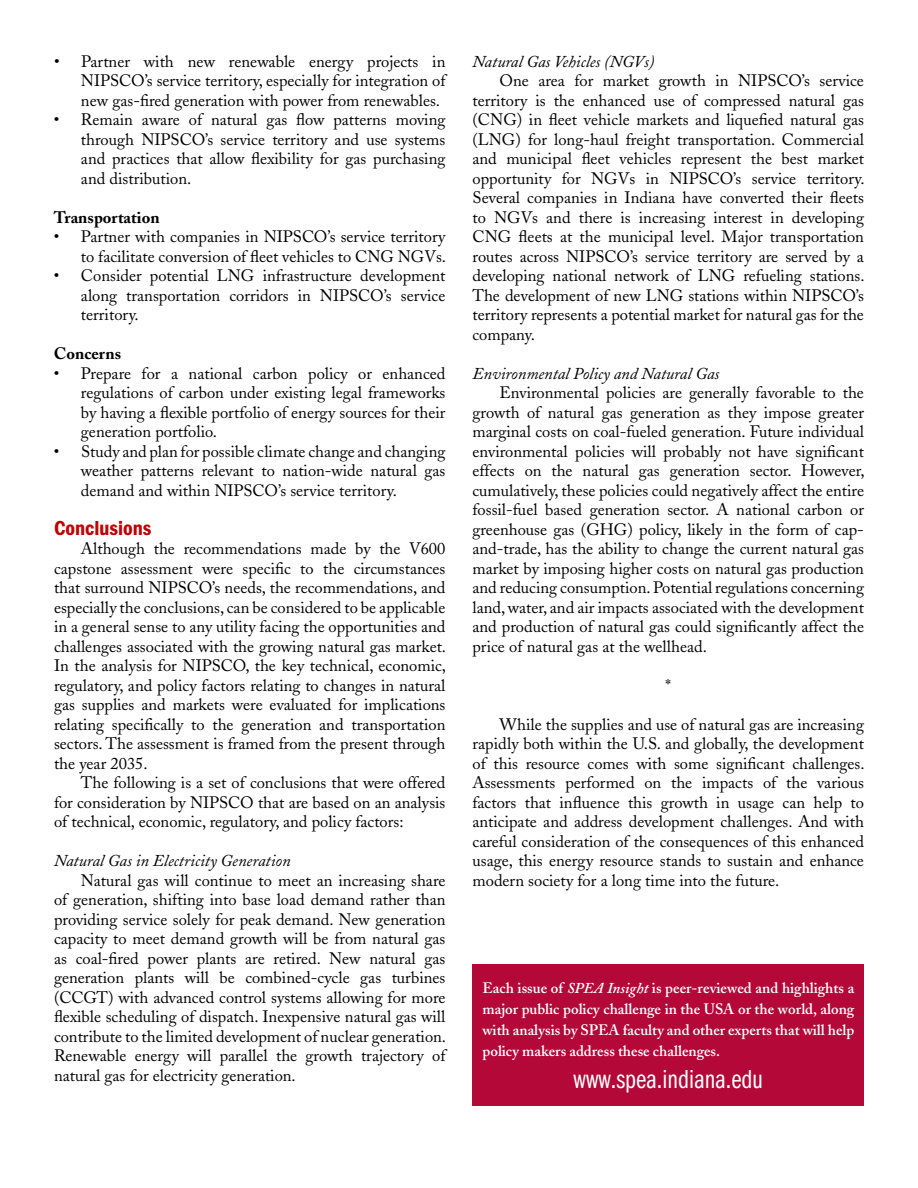
<style>
.page{position:relative;width:918px;height:1188px;background:#fff}
.page>*{position:absolute;margin:0;border:0;box-sizing:border-box;transform-origin:0 0}
.t1{font:27px "Franklin Gothic Book Cmpr";color:#fff}
.t2{font:600 condensed 21px "Franklin Gothic";color:#c00000}
.t3{font:16.5px/19.5px "Adobe Caslon";color:#000;text-align:justify}
.t4{font:italic 16.5px "Adobe Caslon";color:#000}
.t5{font:700 16.5px "Adobe Caslon";color:#000}
.t6{font:600 15px/21px "Adobe Caslon";color:#fff;text-align:justify}
.s1{font-style:italic}
</style>
<div class="page">
<div style="left:472px;top:964px;width:392px;height:142px;background:#b30838"></div>
<p class="t3" style="left:81px;top:52px;width:366px;text-indent:-27px">• Partner with new renewable energy projects in NIPSCO’s service territory, especially for integration of new gas-fired generation with power from renewables.</p>
<p class="t3" style="left:81px;top:110px;width:366px;text-indent:-27px">• Remain aware of natural gas flow patterns moving through NIPSCO’s service territory and use systems and practices that allow flexibility for gas purchasing and distribution.</p>
<p class="t5" style="left:54px;top:207px;width:107px">Transportation</p>
<p class="t3" style="left:54px;top:227px;width:394px;text-align:right">• Partner with companies in NIPSCO’s service territory to facilitate conversion of fleet vehicles to CNG NGVs.</p>
<p class="t3" style="left:81px;top:266px;width:366px;text-indent:-27px">• Consider potential LNG infrastructure development along transportation corridors in NIPSCO’s service territory.</p>
<p class="t5" style="left:54px;top:344px;width:69px">Concerns</p>
<p class="t3" style="left:81px;top:364px;width:366px;text-indent:-27px">• Prepare for a national carbon policy or enhanced regulations of carbon under existing legal frameworks by having a flexible portfolio of energy sources for their generation portfolio.</p>
<p class="t3" style="left:81px;top:442px;width:366px;text-indent:-27px">• Study and plan for possible climate change and changing weather patterns relevant to nation-wide natural gas demand and within NIPSCO’s service territory.</p>
<p class="t2" style="left:54px;top:516px;width:99px">Conclusions</p>
<p class="t3" style="left:54px;top:539px;width:394px;text-indent:27px">Although the recommendations made by the V600 capstone assessment were specific to the circumstances that surround NIPSCO’s needs, the recommendations, and especially the conclusions, can be considered to be applicable in a general sense to any utility facing the opportunities and challenges associated with the growing natural gas market.<br>In the analysis for NIPSCO, the key technical, economic, regulatory, and policy factors relating to changes in natural gas supplies and markets were evaluated for implications relating specifically to the generation and transportation sectors. The assessment is framed from the present through the year 2035.</p>
<p class="t3" style="left:54px;top:773px;width:393px;text-indent:27px">The following is a set of conclusions that were offered for consideration by NIPSCO that are based on an analysis of technical, economic, regulatory, and policy factors:</p>
<p class="t4" style="left:54px;top:852px;width:238px">Natural Gas in Electricity Generation</p>
<p class="t3" style="left:54px;top:871px;width:394px;text-indent:27px">Natural gas will continue to meet an increasing share of generation, shifting into base load demand rather than providing service solely for peak demand. New generation capacity to meet demand growth will be from natural gas as coal-fired power plants are retired. New natural gas generation plants will be combined-cycle gas turbines (CCGT) with advanced control systems allowing for more flexible scheduling of dispatch. Inexpensive natural gas will contribute to the limited development of nuclear generation.<br>Renewable energy will parallel the growth trajectory of natural gas for electricity generation.</p>
<p class="t4" style="left:473px;top:52px;width:184px">Natural Gas Vehicles (NGVs)</p>
<p class="t3" style="left:473px;top:71px;width:394px;text-indent:27px">One area for market growth in NIPSCO’s service territory is the enhanced use of compressed natural gas (CNG) in fleet vehicle markets and liquefied natural gas (LNG) for long-haul freight transportation. Commercial and municipal fleet vehicles represent the best market opportunity for NGVs in NIPSCO’s service territory.<br>Several companies in Indiana have converted their fleets to NGVs and there is increasing interest in developing CNG fleets at the municipal level. Major transportation routes across NIPSCO’s service territory are served by a developing national network of LNG refueling stations.<br>The development of new LNG stations within NIPSCO’s territory represents a potential market for natural gas for the company.</p>
<p class="t4" style="left:473px;top:364px;width:248px">Environmental Policy and Natural Gas</p>
<p class="t3" style="left:473px;top:383px;width:394px;text-indent:27px">Environmental policies are generally favorable to the growth of natural gas generation as they impose greater marginal costs on coal-fueled generation. Future individual environmental policies will probably not have significant effects on the natural gas generation sector. However, cumulatively, these policies could negatively affect the entire fossil-fuel based generation sector. A national carbon or greenhouse gas (GHG) policy, likely in the form of cap&shy;and-trade, has the ability to change the current natural gas market by imposing higher costs on natural gas production and reducing consumption. Potential regulations concerning land, water, and air impacts associated with the development and production of natural gas could significantly affect the price of natural gas at the wellhead.</p>
<p class="t3" style="left:666px;top:676px;width:7px">*</p>
<p class="t3" style="left:473px;top:715px;width:394px;text-indent:27px">While the supplies and use of natural gas are increasing rapidly both within the U.S. and globally, the development of this resource comes with some significant challenges.<br>Assessments performed on the impacts of the various factors that influence this growth in usage can help to anticipate and address development challenges. And with careful consideration of the consequences of this enhanced usage, this energy resource stands to sustain and enhance modern society for a long time into the future.</p>
<p class="t6" style="left:482px;top:977px;width:373px">Each issue of <span class="s1">SPEA Insight</span> is peer-reviewed and highlights a major public policy challenge in the USA or the world, along with analysis by SPEA faculty and other experts that will help policy makers address these challenges.</p>
<h1 class="t1" style="left:574px;top:1064px;width:191px">www.spea.indiana.edu</h1>
</div>
